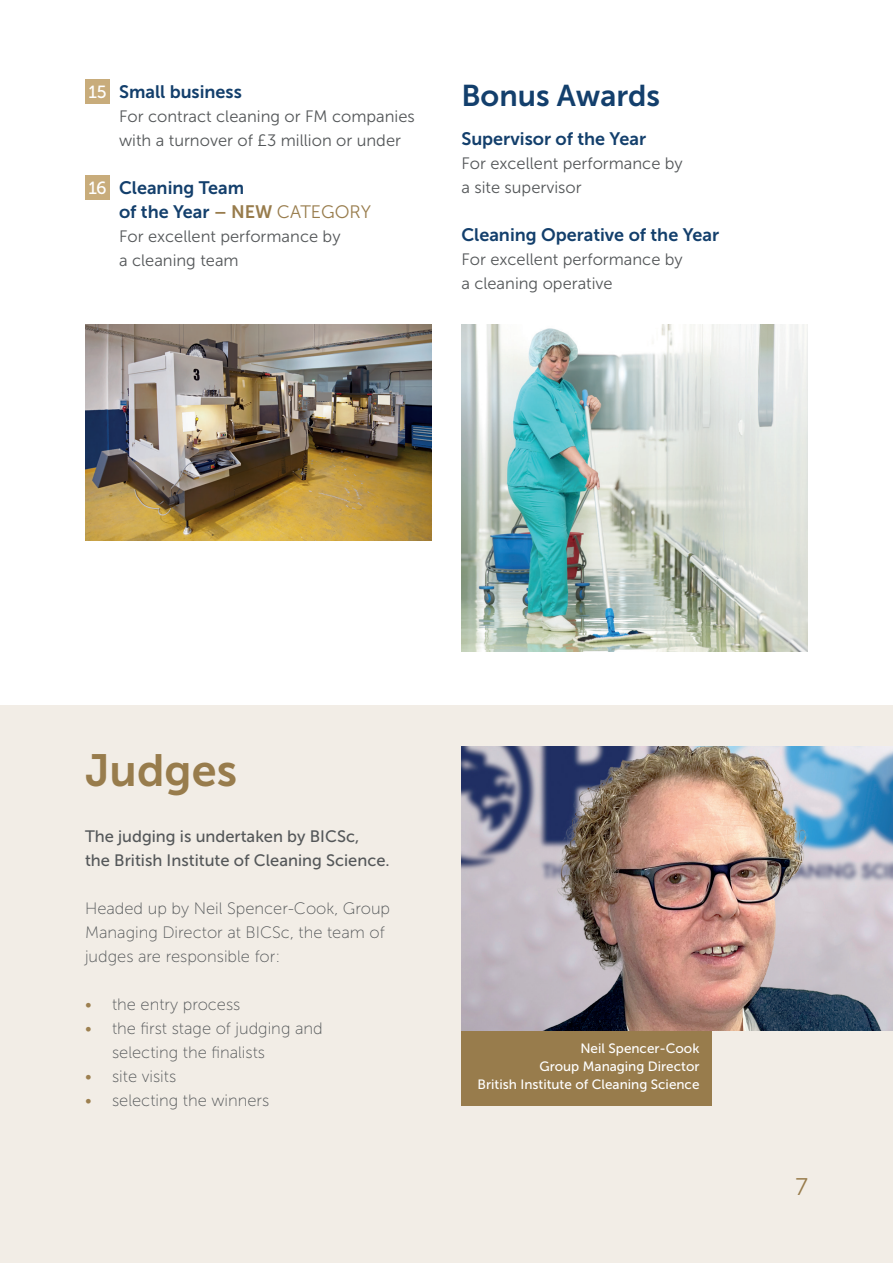
<style>
.page{position:relative;width:893px;height:1263px;background:#fff}
.page>*{position:absolute;margin:0;border:0;box-sizing:border-box;transform-origin:0 0}
.t1{font:45px "Museo Sans 700";color:#987c4c}
.t2{font:30px "Museo Sans 700";color:#133f6c}
.t3{font:24px "Museo Sans 300";color:#987c4c}
.t4{font:18px/24px "Museo Sans 700";color:#133f6c}
.t5{font:17.55px "Museo Sans 500";color:#fff}
.t6{font:16.5px/24px "Museo Sans 300";color:#545759}
.t7{font:16.5px/24px "Museo Sans 100";color:#545759}
.t8{font:16.5px/24px "Museo Sans 500";color:#545759}
.t9{font:13.5px/18px "Museo Sans 500";color:#fff;text-align:right}
.s1{color:#987c4c}
.s2{font-family:"Museo Sans 300";color:#987c4c}
.s3{font-family:"Museo Sans 300";color:#9d8050}
</style>
<div class="page">
<div style="left:0;top:706px;width:893px;height:557px;background:#f2ede6"></div>
<div style="left:461px;top:1030px;width:251px;height:75px;background:#987c4c"></div>
<img style="left:461px;top:325px;width:347px;height:326px">
<img style="left:85px;top:325px;width:347px;height:215px">
<img style="left:461px;top:746px;width:432px;height:284px">
<div style="left:85px;top:175px;width:25px;height:25px;background:#c8ac7b"></div>
<div style="left:85px;top:79px;width:25px;height:25px;background:#c8ac7b"></div>
<p class="t5" style="left:88px;top:82px;width:20px">15</p>
<p class="t5" style="left:88px;top:178px;width:20px">16</p>
<p class="t4" style="left:119px;top:80px;width:124px">Small business</p>
<p class="t6" style="left:119px;top:104px;width:297px">For contract cleaning or FM companies with a turnover of £3 million or under</p>
<p class="t4" style="left:119px;top:176px;width:254px">Cleaning Team<br>of the Year <span class="s1">– NEW</span> <span class="s2">CATEGORY</span></p>
<p class="t6" style="left:119px;top:224px;width:223px">For excellent performance by a cleaning team</p>
<h2 class="t2" style="left:461px;top:79px;width:200px">Bonus Awards</h2>
<p class="t4" style="left:461px;top:127px;width:186px">Supervisor of the Year</p>
<p class="t6" style="left:461px;top:152px;width:223px">For excellent performance by a site supervisor</p>
<p class="t4" style="left:461px;top:223px;width:259px">Cleaning Operative of the Year</p>
<p class="t6" style="left:461px;top:248px;width:223px">For excellent performance by a cleaning operative</p>
<h1 class="t1" style="left:85px;top:745px;width:153px">Judges</h1>
<p class="t8" style="left:85px;top:824px;width:306px">The judging is undertaken by BICSc,<br>the British Institute of Cleaning Science.</p>
<p class="t7" style="left:85px;top:896px;width:307px">Headed up by Neil Spencer-Cook, Group<br>Managing Director at BICSc, the team of judges are responsible for:</p>
<p class="t7" style="left:85px;top:992px;width:157px"><span class="s3">•</span> the entry process</p>
<p class="t7" style="left:112px;top:1016px;width:212px;text-indent:-27px"><span class="s3">•</span> the first stage of judging and selecting the finalists</p>
<p class="t7" style="left:85px;top:1064px;width:93px"><span class="s3">•</span> site visits</p>
<p class="t7" style="left:85px;top:1088px;width:186px"><span class="s3">•</span> selecting the winners</p>
<p class="t9" style="left:478px;top:1040px;width:223px">Neil Spencer-Cook<br>Group Managing Director<br>British Institute of Cleaning Science</p>
<h3 class="t3" style="left:795px;top:1173px;width:14px">7</h3>
</div>
